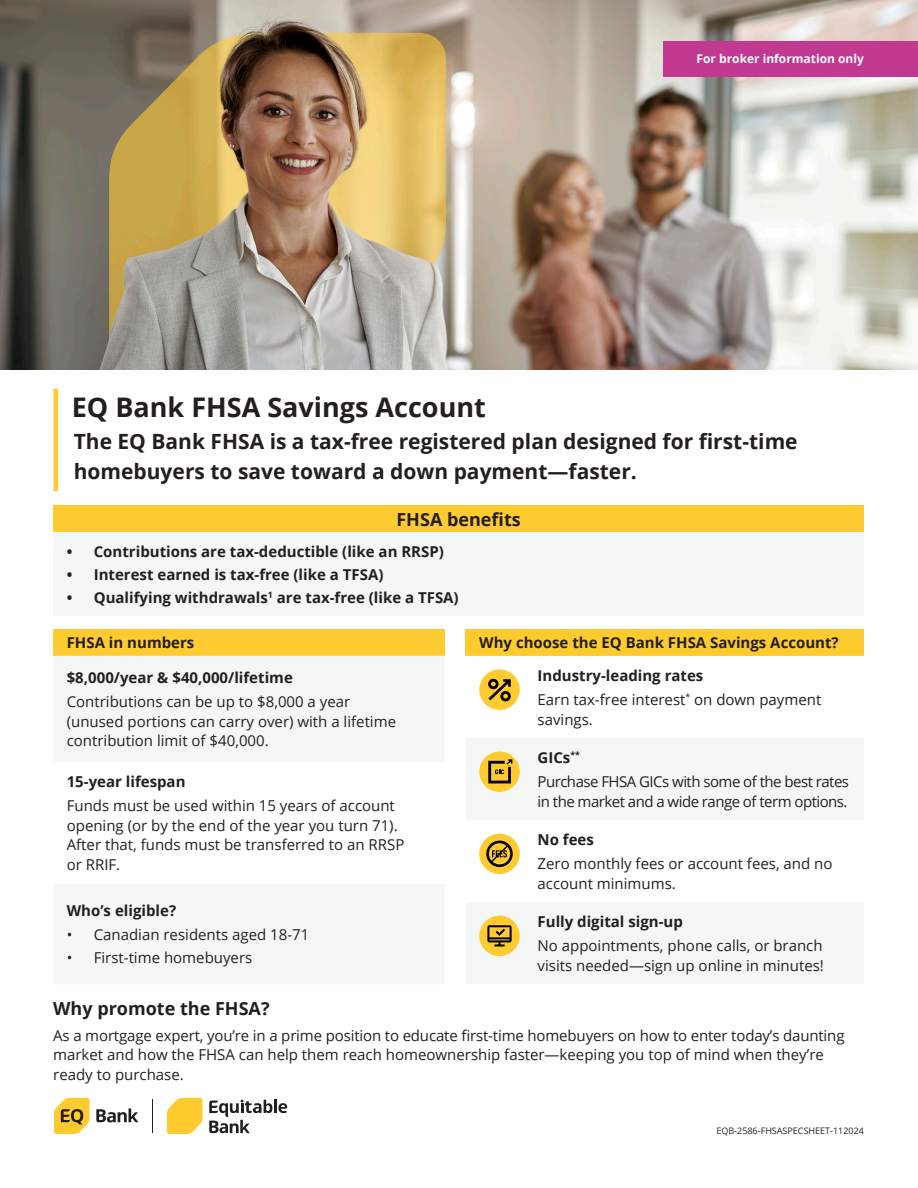
<style>
.page{position:relative;width:918px;height:1188px;background:#fff}
.page>*{position:absolute;margin:0;border:0;box-sizing:border-box;transform-origin:0 0}
.t1{font:700 27px "Open Sans";color:#231f20}
.t2{font:700 21px/30px "Open Sans";color:#231f20}
.t3{font:700 18px "Open Sans";color:#231f20}
.t4{font:15px/19.5px "Open Sans";color:#231f20}
.t5{font:700 15px/32.7px "Open Sans";color:#231f20}
.t6{font:15px/24.2px "Open Sans";letter-spacing:-.035em;color:#231f20}
.t7{font:700 12px "Open Sans";color:#fff}
.t8{font:9px "Open Sans";color:#231f20}
.s1{font-weight:700}
</style>
<div class="page">
<hr style="left:54px;top:388px;width:4px;height:103px;background:#ffcb31">
<img style="left:0;top:0;width:918px;height:369px">
<div style="left:664px;top:42px;width:254px;height:35px;background:#c23992"></div>
<svg style="left:167px;top:1098px;width:35px;height:36px"></svg>
<svg style="left:209px;top:1100px;width:78px;height:33px"></svg>
<hr style="left:152px;top:1099px;width:1px;height:34px;background:#231f20">
<svg style="left:54px;top:1098px;width:36px;height:36px"></svg>
<svg style="left:96px;top:1108px;width:42px;height:14px"></svg>
<div style="left:53px;top:506px;width:811px;height:26px;background:#ffcb31"></div>
<div style="left:53px;top:532px;width:811px;height:84px;background:#f5f7f7"></div>
<div style="left:53px;top:629px;width:392px;height:27px;background:#ffcb31"></div>
<div style="left:466px;top:629px;width:398px;height:27px;background:#fecb2f"></div>
<div style="left:479px;top:669px;width:41px;height:41px;background:#ffcb31;border-radius:50%"></div>
<svg style="left:488px;top:679px;width:23px;height:22px"></svg>
<svg style="left:479px;top:751px;width:41px;height:41px"></svg>
<div style="left:479px;top:834px;width:41px;height:40px;background:#ffcb31;border-radius:50%"></div>
<svg style="left:486px;top:841px;width:27px;height:26px"></svg>
<svg style="left:479px;top:915px;width:41px;height:42px"></svg>
<h1 class="t1" style="left:72px;top:388px;width:416px">EQ Bank FHSA Savings Account</h1>
<p class="t7" style="left:697px;top:50px;width:169px">For broker information only</p>
<h2 class="t2" style="left:74px;top:426px;width:725px">The EQ Bank FHSA is a tax-free registered plan designed for first-time homebuyers to save toward a down payment—faster.</h2>
<p class="t3" style="left:396px;top:507px;width:126px">FHSA benefits</p>
<p class="t5" style="left:67px;top:535px;width:379px">• Contributions are tax-deductible (like an RRSP)</p>
<p class="t5" style="left:67px;top:558px;width:318px">• Interest earned is tax-free (like a TFSA)</p>
<p class="t5" style="left:67px;top:581px;width:393px">• Qualifying withdrawals<sup>1</sup> are tax-free (like a TFSA)</p>
<p class="t5" style="left:67px;top:626px;width:129px">FHSA in numbers</p>
<p class="t5" style="left:67px;top:661px;width:228px">$8,000/year &amp; $40,000/lifetime</p>
<p class="t4" style="left:67px;top:692px;width:331px">Contributions can be up to $8,000 a year (unused portions can carry over) with a lifetime contribution limit of $40,000.</p>
<p class="t5" style="left:67px;top:765px;width:120px">15-year lifespan</p>
<p class="t4" style="left:67px;top:796px;width:339px">Funds must be used within 15 years of account opening (or by the end of the year you turn 71).<br>After that, funds must be transferred to an RRSP or RRIF.</p>
<p class="t5" style="left:67px;top:894px;width:111px">Who’s eligible?</p>
<p class="t4" style="left:67px;top:925px;width:244px">• Canadian residents aged 18-71</p>
<p class="t4" style="left:67px;top:947px;width:187px">• First-time homebuyers</p>
<p class="t5" style="left:538px;top:626px;width:303px;text-indent:-58px">Why choose the EQ Bank FHSA Savings Account?<br>Industry-leading rates</p>
<p class="t4" style="left:538px;top:689px;width:285px">Earn tax-free interest<sup>*</sup> on down payment savings.</p>
<p class="t6" style="left:538px;top:745px;width:313px"><span class="s1">GICs</span><sup>**<br></sup>Purchase FHSA GICs with some of the best rates</p>
<p class="t6" style="left:538px;top:789px;width:312px">in the market and a wide range of term options.</p>
<p class="t5" style="left:538px;top:823px;width:58px">No fees</p>
<p class="t4" style="left:538px;top:854px;width:296px">Zero monthly fees or account fees, and no account minimums.</p>
<p class="t5" style="left:538px;top:905px;width:147px">Fully digital sign-up</p>
<p class="t4" style="left:538px;top:936px;width:288px">No appointments, phone calls, or branch visits needed—sign up online in minutes!</p>
<p class="t3" style="left:53px;top:995px;width:218px">Why promote the FHSA?</p>
<p class="t4" style="left:53px;top:1025px;width:793px">As a mortgage expert, you’re in a prime position to educate first-time homebuyers on how to enter today’s daunting market and how the FHSA can help them reach homeownership faster—keeping you top of mind when they’re ready to purchase.</p>
<p class="t8" style="left:716px;top:1125px;width:149px">EQB-2586-FHSASPECSHEET-112024</p>
</div>
